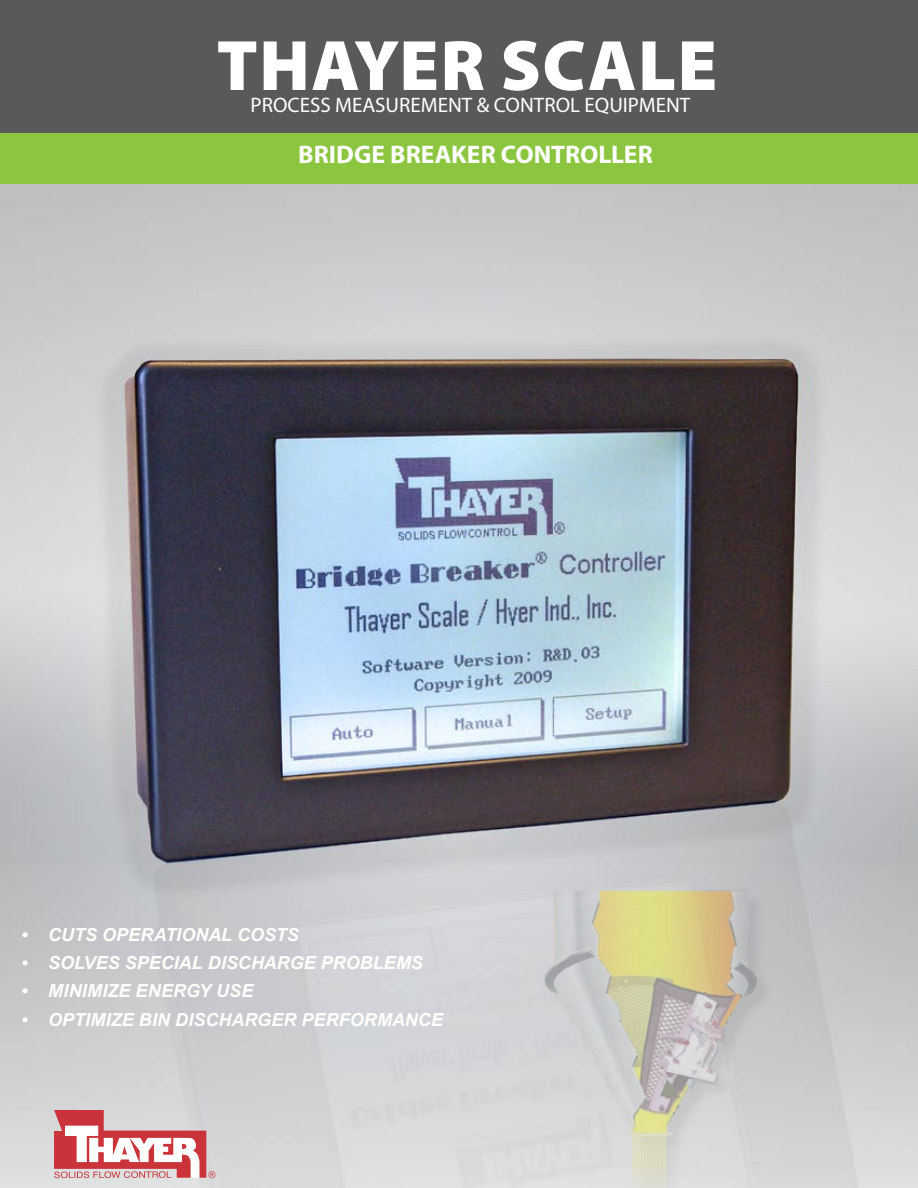
<style>
.page{position:relative;width:918px;height:1188px;background:#fff}
.page>*{position:absolute;margin:0;border:0;box-sizing:border-box;transform-origin:0 0}
.t1{font:900 72px "Myriad Pro";letter-spacing:.02em;color:#fff}
.t2{font:700 25.5px "Myriad Pro";color:#fff}
.t3{font:21px "Myriad Pro";color:#fff}
.t4{font:italic 700 18px/28.3px "Arial";letter-spacing:.005em;color:#fff}
</style>
<div class="page">
<div style="left:0;top:0;width:918px;height:141px;background:#59595c"></div>
<img style="left:0;top:184px;width:918px;height:1004px">
<img style="left:513px;top:834px;width:322px;height:354px">
<div style="left:0;top:133px;width:918px;height:51px;background:#8cc641"></div>
<svg style="left:54px;top:1110px;width:161px;height:68px"></svg>
<h1 class="t1" style="left:217px;top:18px;width:502px">THAYER SCALE</h1>
<p class="t3" style="left:250px;top:92px;width:441px">PROCESS MEASUREMENT &amp; CONTROL EQUIPMENT</p>
<h2 class="t2" style="left:298px;top:138px;width:356px">BRIDGE BREAKER CONTROLLER</h2>
<p class="t4" style="left:21px;top:921px;width:8px;text-align:justify">• • • •</p>
<p class="t4" style="left:48px;top:921px;width:396px">CUTS OPERATIONAL COSTS<br>SOLVES SPECIAL DISCHARGE PROBLEMS<br>MINIMIZE ENERGY USE<br>OPTIMIZE BIN DISCHARGER PERFORMANCE</p>
</div>
